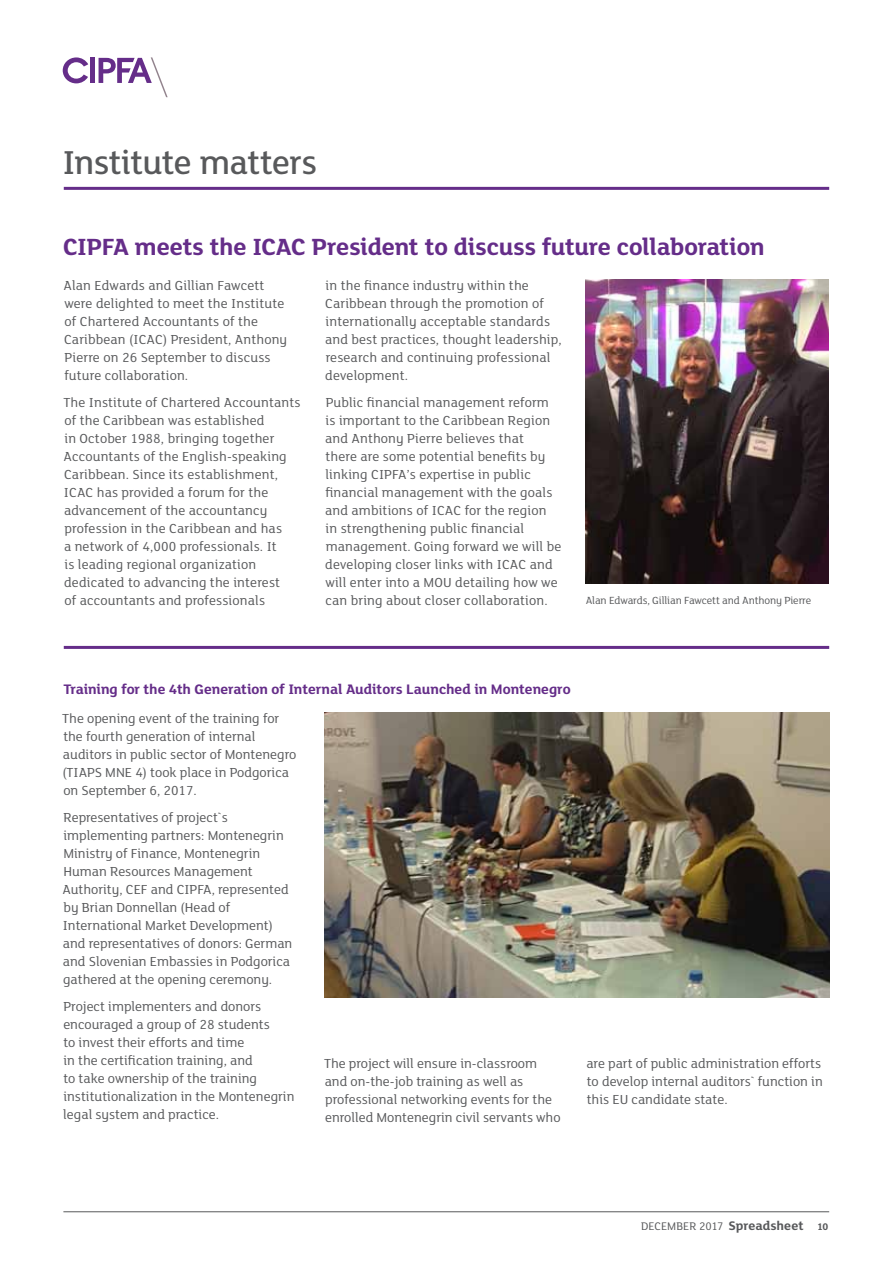
<style>
.page{position:relative;width:893px;height:1263px;background:#fff}
.page>*{position:absolute;margin:0;border:0;box-sizing:border-box;transform-origin:0 0}
.t1{font:500 36px "FS Lola";letter-spacing:-.02em;color:#58595b}
.t2{font:700 25.5px "FS Lola";letter-spacing:-.015em;color:#652d89}
.t3{font:700 15px "FS Lola";color:#652d89}
.t4{font:14.25px/18px "FS Lola";letter-spacing:.01em;color:#58595b}
.t5{font:12px "FS Lola";color:#58595b}
.t6{font:11.25px "FS Lola";letter-spacing:-.01em;color:#58595b}
.s1{font-weight:700;font-size:13.5px}
.s2{font-weight:700;font-size:10.5px}
</style>
<div class="page">
<hr style="left:63px;top:1211px;width:766px;height:1px;background:#58595b">
<div style="left:90px;top:58px;width:5px;height:25px;background:#652d89"></div>
<svg style="left:99px;top:57px;width:69px;height:40px"></svg>
<svg style="left:63px;top:57px;width:25px;height:26px"></svg>
<hr style="left:64px;top:187px;width:765px;height:3px;background:#652d89">
<img style="left:585px;top:279px;width:244px;height:305px">
<hr style="left:64px;top:646px;width:765px;height:3px;background:#652d89">
<img style="left:325px;top:712px;width:504px;height:285px">
<h1 class="t1" style="left:63px;top:139px;width:256px">Institute matters</h1>
<h2 class="t2" style="left:63px;top:229px;width:14px">CIPFA</h2>
<h2 class="t2" style="left:135px;top:229px;width:132px">meets the ICAC</h2>
<h2 class="t2" style="left:312px;top:229px;width:454px">President to discuss future collaboration</h2>
<p class="t4" style="left:64px;top:276px;width:225px">Alan Edwards and Gillian Fawcett were delighted to meet the Institute of Chartered Accountants of the<br>Caribbean (ICAC) President, Anthony<br>Pierre on 26 September to discuss future collaboration.</p>
<p class="t4" style="left:63px;top:393px;width:239px">The Institute of Chartered Accountants of the Caribbean was established<br>in October 1988, bringing together Accountants of the English-speaking Caribbean. Since its establishment, ICAC has provided a forum for the advancement of the accountancy profession in the Caribbean and has<br>a network of 4,000 professionals. It<br>is leading regional organization dedicated to advancing the interest<br>of accountants and professionals</p>
<p class="t4" style="left:325px;top:276px;width:238px">in the finance industry within the Caribbean through the promotion of internationally acceptable standards and best practices, thought leadership, research and continuing professional development.</p>
<p class="t4" style="left:325px;top:393px;width:238px">Public financial management reform is important to the Caribbean Region and Anthony Pierre believes that<br>there are some potential benefits by linking CIPFA’s expertise in public financial management with the goals and ambitions of ICAC for the region in strengthening public financial management. Going forward we will be developing closer links with ICAC and will enter into a MOU detailing how we can bring about closer collaboration.</p>
<p class="t6" style="left:586px;top:593px;width:227px">Alan Edwards, Gillian Fawcett and Anthony Pierre</p>
<p class="t3" style="left:63px;top:679px;width:509px">Training for the 4th Generation of Internal Auditors Launched in Montenegro</p>
<p class="t4" style="left:62px;top:709px;width:236px">The opening event of the training for the fourth generation of internal auditors in public sector of Montenegro (TIAPS MNE 4) took place in Podgorica on September 6, 2017.</p>
<p class="t4" style="left:62px;top:808px;width:231px">Representatives of project`s implementing partners: Montenegrin Ministry of Finance, Montenegrin Human Resources Management Authority, CEF and CIPFA, represented by Brian Donnellan (Head of International Market Development) and representatives of donors: German and Slovenian Embassies in Podgorica gathered at the opening ceremony.</p>
<p class="t4" style="left:63px;top:997px;width:233px">Project implementers and donors encouraged a group of 28 students<br>to invest their efforts and time<br>in the certification training, and<br>to take ownership of the training institutionalization in the Montenegrin legal system and practice.</p>
<p class="t4" style="left:324px;top:1054px;width:238px">The project will ensure in-classroom and on-the-job training as well as professional networking events for the enrolled Montenegrin civil servants who</p>
<p class="t4" style="left:586px;top:1054px;width:238px">are part of public administration efforts to develop internal auditors` function in this EU candidate state.</p>
<p class="t5" style="left:641px;top:1218px;width:189px">DECEMBER 2017 <span class="s1">Spreadsheet</span> <span class="s2">10</span></p>
</div>
